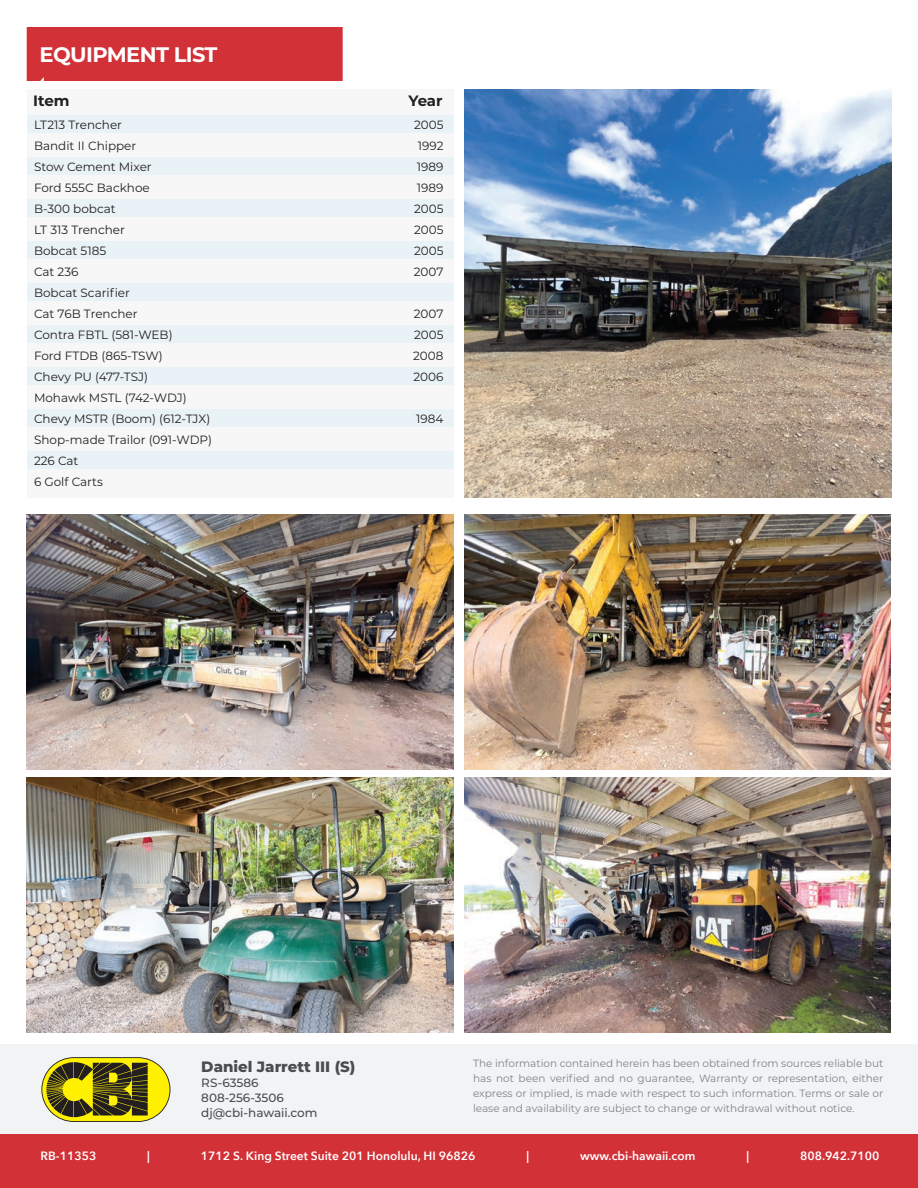
<style>
.page{position:relative;width:918px;height:1188px;background:#fff}
.page>*{position:absolute;margin:0;border:0;box-sizing:border-box;transform-origin:0 0}
.t1{font:700 21px "Montserrat";letter-spacing:-.03em;color:#fff}
.t2{font:800 15px "Montserrat";color:#4b4c4d}
.t3{font:700 15px "Montserrat";letter-spacing:-.01em;color:#231f20}
.t4{font:12px/21px "Montserrat";color:#231f20}
.t5{font:600 12px "Avenir Next";color:#fff}
.t6{font:500 12px/15px "Montserrat";color:#4b4c4d}
.t7{font:10.5px/15px "Montserrat";color:#808285;text-align:justify}
</style>
<div class="page">
<div style="left:0;top:1044px;width:918px;height:144px;background:#f2f3f4"></div>
<div style="left:0;top:1134px;width:918px;height:54px;background:#d13137"></div>
<svg style="left:41px;top:1057px;width:129px;height:65px;background:#98902a"></svg>
<img style="left:27px;top:777px;width:427px;height:255px">
<img style="left:27px;top:514px;width:427px;height:255px">
<img style="left:465px;top:89px;width:427px;height:409px">
<img style="left:464px;top:777px;width:427px;height:255px">
<img style="left:464px;top:514px;width:427px;height:255px">
<div style="left:28px;top:89px;width:426px;height:409px;background:#f7f7f8"></div>
<div style="left:28px;top:115px;width:426px;height:18px;background:#e9f2f6"></div>
<div style="left:28px;top:157px;width:426px;height:18px;background:#e9f2f6"></div>
<div style="left:28px;top:199px;width:426px;height:18px;background:#e9f2f6"></div>
<div style="left:28px;top:241px;width:426px;height:18px;background:#e9f2f6"></div>
<div style="left:28px;top:283px;width:426px;height:18px;background:#e9f2f6"></div>
<div style="left:28px;top:325px;width:426px;height:18px;background:#e9f2f6"></div>
<div style="left:28px;top:367px;width:426px;height:18px;background:#e9f2f6"></div>
<div style="left:28px;top:409px;width:426px;height:18px;background:#e9f2f6"></div>
<div style="left:28px;top:451px;width:426px;height:18px;background:#e9f2f6"></div>
<div style="left:27px;top:27px;width:316px;height:54px;background:#d13137"></div>
<h1 class="t1" style="left:40px;top:40px;width:179px">EQUIPMENT LIST</h1>
<p class="t3" style="left:33px;top:90px;width:38px">Item</p>
<p class="t3" style="left:409px;top:90px;width:36px">Year</p>
<p class="t4" style="left:34px;top:113px;width:90px">LT213 Trencher</p>
<p class="t4" style="left:414px;top:113px;width:31px">2005</p>
<p class="t4" style="left:34px;top:134px;width:104px">Bandit II Chipper</p>
<p class="t4" style="left:418px;top:134px;width:27px">1992</p>
<p class="t4" style="left:34px;top:155px;width:119px">Stow Cement Mixer</p>
<p class="t4" style="left:417px;top:155px;width:28px">1989</p>
<p class="t4" style="left:34px;top:176px;width:117px">Ford 555C Backhoe</p>
<p class="t4" style="left:417px;top:176px;width:28px">1989</p>
<p class="t4" style="left:34px;top:197px;width:83px">B-300 bobcat</p>
<p class="t4" style="left:414px;top:197px;width:31px">2005</p>
<p class="t4" style="left:34px;top:218px;width:92px">LT 313 Trencher</p>
<p class="t4" style="left:414px;top:218px;width:31px">2005</p>
<p class="t4" style="left:34px;top:239px;width:74px">Bobcat 5185</p>
<p class="t4" style="left:414px;top:239px;width:31px">2005</p>
<p class="t4" style="left:34px;top:260px;width:46px">Cat 236</p>
<p class="t4" style="left:414px;top:260px;width:31px">2007</p>
<p class="t4" style="left:34px;top:281px;width:105px">Bobcat Scarifier<br>Cat 76B Trencher</p>
<p class="t4" style="left:414px;top:302px;width:31px">2007</p>
<p class="t4" style="left:34px;top:323px;width:140px">Contra FBTL (581-WEB)</p>
<p class="t4" style="left:414px;top:323px;width:31px">2005</p>
<p class="t4" style="left:34px;top:344px;width:130px">Ford FTDB (865-TSW)</p>
<p class="t4" style="left:413px;top:344px;width:32px">2008</p>
<p class="t4" style="left:34px;top:365px;width:116px">Chevy PU (477-TSJ)</p>
<p class="t4" style="left:414px;top:365px;width:31px">2006</p>
<p class="t4" style="left:34px;top:386px;width:178px">Mohawk MSTL (742-WDJ)<br>Chevy MSTR (Boom) (612-TJX)</p>
<p class="t4" style="left:416px;top:407px;width:29px">1984</p>
<p class="t4" style="left:34px;top:428px;width:180px">Shop-made Trailor (091-WDP)<br>226 Cat<br>6 Golf Carts</p>
<p class="t2" style="left:201px;top:1055px;width:156px">Daniel Jarrett III (S)</p>
<p class="t6" style="left:201px;top:1074px;width:118px">RS-63586<br>808-256-3506 dj@cbi-hawaii.com</p>
<p class="t7" style="left:473px;top:1056px;width:412px">The information contained herein has been obtained from sources reliable but has not been verified and no guarantee, Warranty or representation, either express or implied, is made with respect to such information. Terms or sale or lease and availability are subject to change or withdrawal without notice.</p>
<p class="t5" style="left:41px;top:1145px;width:57px">RB-11353</p>
<p class="t5" style="left:147px;top:1145px;width:4px">|</p>
<p class="t5" style="left:201px;top:1145px;width:276px">1712 S. King Street Suite 201 Honolulu, HI 96826</p>
<p class="t5" style="left:526px;top:1145px;width:4px">|</p>
<p class="t5" style="left:580px;top:1145px;width:117px">www.cbi-hawaii.com</p>
<p class="t5" style="left:746px;top:1145px;width:4px">|</p>
<p class="t5" style="left:800px;top:1145px;width:81px">808.942.7100</p>
</div>
